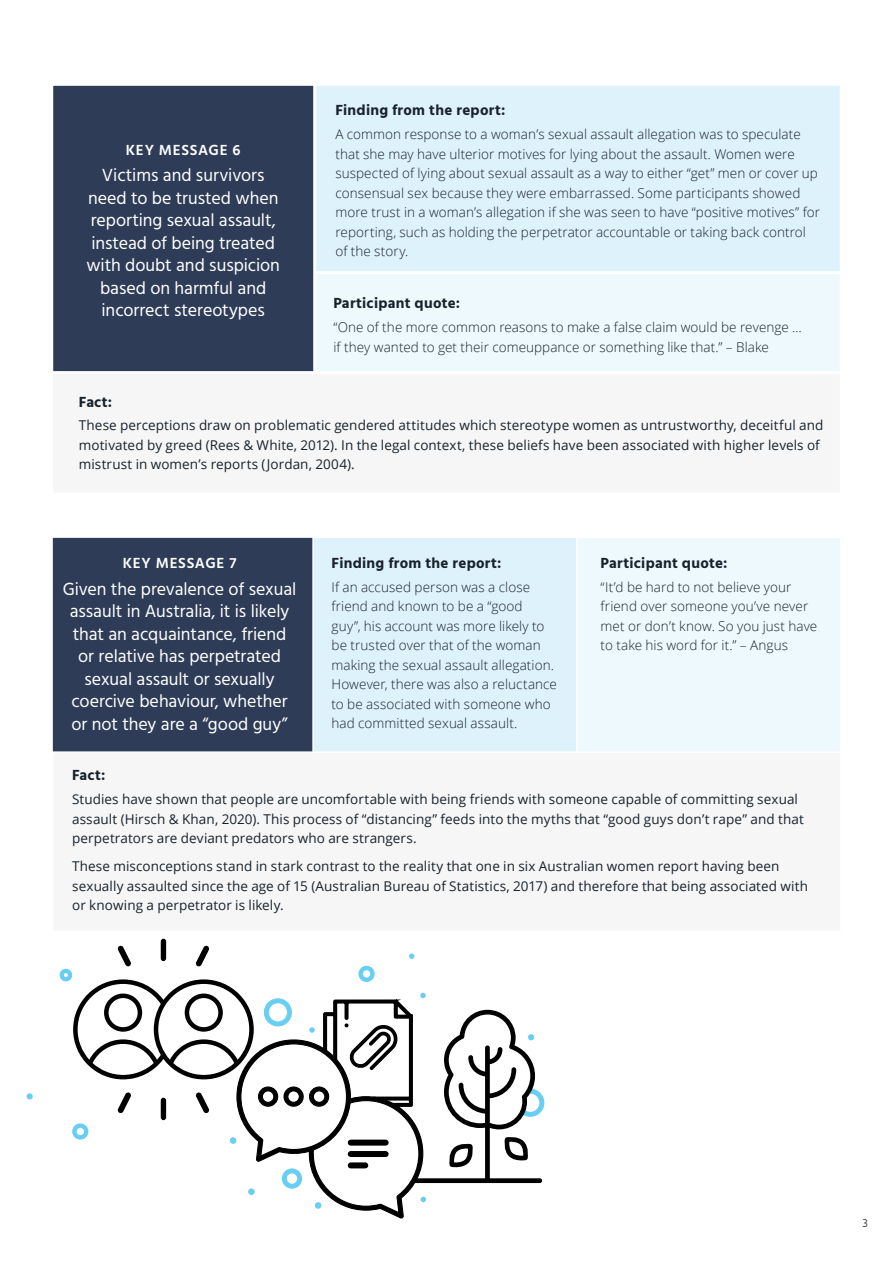
<style>
.page{position:relative;width:893px;height:1263px;background:#fff}
.page>*{position:absolute;margin:0;border:0;box-sizing:border-box;transform-origin:0 0}
.t1{font:18px/22.5px "Hind";letter-spacing:-.005em;color:#fff;text-align:center}
.t2{font:700 15px "Hind";letter-spacing:.02em;color:#18222c}
.H3_Key_Message{font:600 15px "Hind";letter-spacing:.045em;color:#fff}
.body{font:300 13.5px/19.5px "Open Sans";letter-spacing:.005em;color:#18222c}
.Fact{font:13.5px/19.5px "Open Sans";letter-spacing:.005em;color:#18222c}
.t3{font:300 12px "Hind";color:#18222c}
</style>
<div class="page">
<div style="left:315px;top:84px;width:526px;height:189px;background:#def2fc;border:2px solid #fff"></div>
<div style="left:315px;top:273px;width:526px;height:100px;background:#eef9fd;border:2px solid #fff"></div>
<div style="left:52px;top:373px;width:789px;height:121px;background:#f6f6f6"></div>
<div style="left:52px;top:84px;width:263px;height:289px;background:#2e3c57;border:2px solid #fff"></div>
<div style="left:52px;top:537px;width:262px;height:217px;background:#2e3c57;border:1px solid #fff"></div>
<div style="left:312px;top:536px;width:266px;height:218px;background:#def2fc;border:2px solid #fff"></div>
<div style="left:576px;top:536px;width:266px;height:218px;background:#eef9fd;border:2px solid #fff"></div>
<div style="left:52px;top:751px;width:790px;height:181px;background:#f6f6f6"></div>
<svg style="left:26px;top:1093px;width:7px;height:7px"></svg>
<div style="left:161px;top:939px;width:5px;height:22px;border:2px solid #000;border-radius:2px"></div>
<svg style="left:59px;top:944px;width:486px;height:275px"></svg>
<p class="H3_Key_Message" style="left:126px;top:139px;width:116px">KEY MESSAGE 6</p>
<h2 class="t1" style="left:87px;top:165px;width:195px">Victims and survivors need to be trusted when reporting sexual assault, instead of being treated with doubt and suspicion based on harmful and incorrect stereotypes</h2>
<h3 class="t2" style="left:335px;top:102px;width:171px">Finding from the report:</h3>
<p class="body" style="left:335px;top:124px;width:486px">A common response to a woman’s sexual assault allegation was to speculate that she may have ulterior motives for lying about the assault. Women were suspected of lying about sexual assault as a way to either “get” men or cover up consensual sex because they were embarrassed. Some participants showed more trust in a woman’s allegation if she was seen to have “positive motives” for reporting, such as holding the perpetrator accountable or taking back control of the story.</p>
<h3 class="t2" style="left:333px;top:294px;width:128px">Participant quote:</h3>
<p class="body" style="left:333px;top:317px;width:470px">“One of the more common reasons to make a false claim would be revenge … if they wanted to get their comeuppance or something like that.” – Blake</p>
<h3 class="t2" style="left:79px;top:393px;width:35px">Fact:</h3>
<p class="Fact" style="left:79px;top:415px;width:746px">These perceptions draw on problematic gendered attitudes which stereotype women as untrustworthy, deceitful and motivated by greed (Rees &amp; White, 2012). In the legal context, these beliefs have been associated with higher levels of mistrust in women’s reports (Jordan, 2004).</p>
<h3 class="t2" style="left:332px;top:554px;width:171px">Finding from the report:</h3>
<p class="body" style="left:332px;top:577px;width:227px">If an accused person was a close friend and known to be a “good<br>guy”, his account was more likely to be trusted over that of the woman making the sexual assault allegation.<br>However, there was also a reluctance to be associated with someone who had committed sexual assault.</p>
<h3 class="t2" style="left:601px;top:554px;width:128px">Participant quote:</h3>
<p class="body" style="left:601px;top:577px;width:218px">“It’d be hard to not believe your friend over someone you’ve never met or don’t know. So you just have to take his word for it.” – Angus</p>
<p class="H3_Key_Message" style="left:123px;top:553px;width:115px">KEY MESSAGE 7</p>
<h2 class="t1" style="left:63px;top:579px;width:235px">Given the prevalence of sexual assault in Australia, it is likely that an acquaintance, friend or relative has perpetrated sexual assault or sexually coercive behaviour, whether or not they are a “good guy”</h2>
<h3 class="t2" style="left:72px;top:766px;width:35px">Fact:</h3>
<p class="Fact" style="left:72px;top:789px;width:733px">Studies have shown that people are uncomfortable with being friends with someone capable of committing sexual assault (Hirsch &amp; Khan, 2020). This process of “distancing” feeds into the myths that “good guys don’t rape” and that perpetrators are deviant predators who are strangers.</p>
<p class="Fact" style="left:72px;top:856px;width:737px">These misconceptions stand in stark contrast to the reality that one in six Australian women report having been sexually assaulted since the age of 15 (Australian Bureau of Statistics, 2017) and therefore that being associated with or knowing a perpetrator is likely.</p>
<p class="t3" style="left:863px;top:1215px;width:7px">3</p>
</div>
